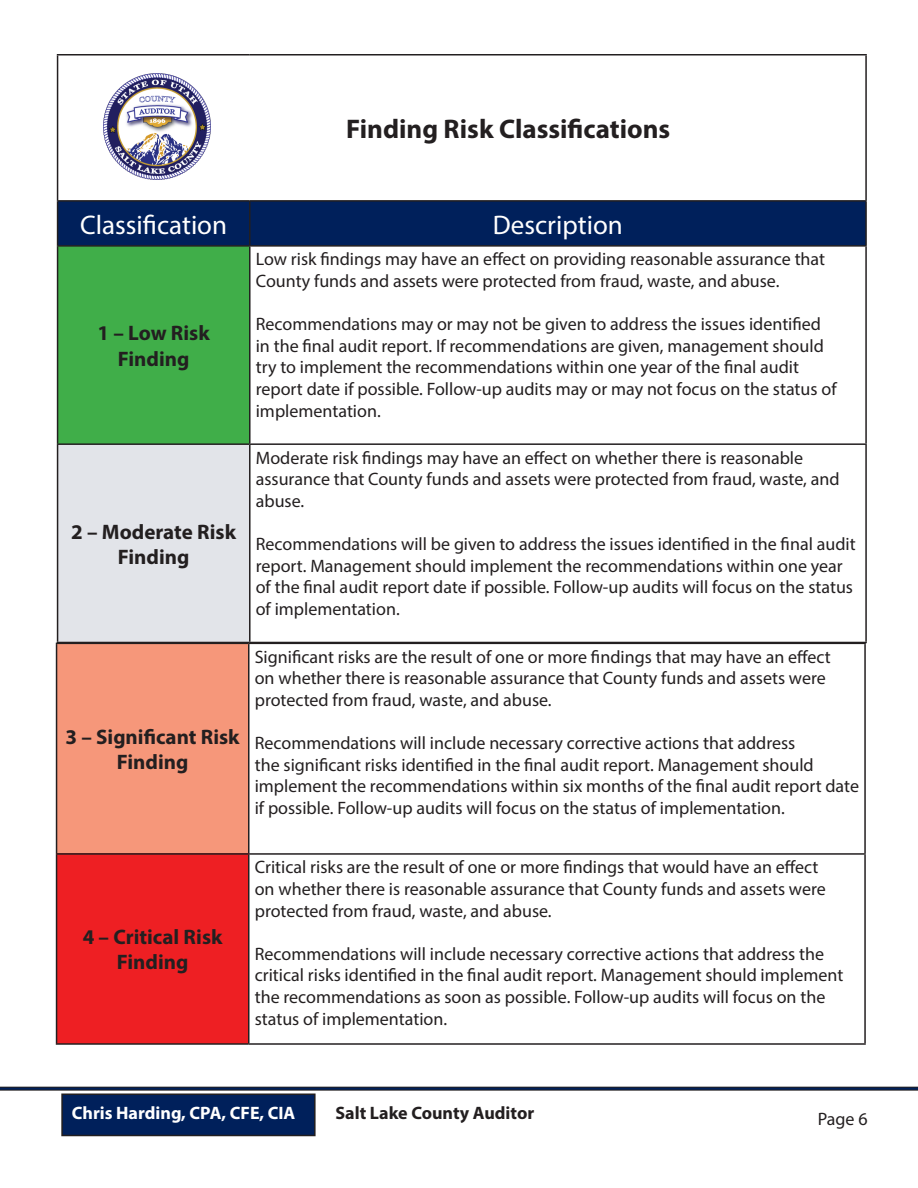
<style>
.page{position:relative;width:918px;height:1188px;background:#fff}
.page>*{position:absolute;margin:0;border:0;box-sizing:border-box;transform-origin:0 0}
.t1{font:700 27px "Myriad Pro";color:#231f20}
.t2{font:27px "Myriad Pro";color:#fff}
.t3{font:700 21px/25.2px "Myriad Pro";color:#231f20;text-align:center}
.t4{font:18px/21.6px "Myriad Pro";color:#231f20}
.t5{font:700 18px "Myriad Pro";color:#fff}
.t6{font:700 18px "Myriad Pro";color:#231f20}
</style>
<div class="page">
<div style="left:58px;top:202px;width:807px;height:43px;background:#00205b"></div>
<div style="left:58px;top:246px;width:192px;height:198px;background:#40ae49"></div>
<div style="left:58px;top:444px;width:192px;height:198px;background:#e2e4e9"></div>
<hr style="left:57px;top:54px;width:193px;height:2px;background:#231f20">
<hr style="left:57px;top:55px;width:1px;height:145px;background:#231f20">
<hr style="left:250px;top:54px;width:617px;height:2px;background:#231f20">
<hr style="left:865px;top:55px;width:2px;height:145px;background:#231f20">
<hr style="left:57px;top:200px;width:193px;height:2px;background:#231f20">
<hr style="left:57px;top:202px;width:1px;height:43px;background:#231f20">
<hr style="left:250px;top:200px;width:617px;height:2px;background:#231f20">
<hr style="left:249px;top:202px;width:2px;height:43px;background:#231f20">
<hr style="left:865px;top:202px;width:2px;height:43px;background:#231f20">
<hr style="left:57px;top:245px;width:193px;height:2px;background:#231f20">
<hr style="left:57px;top:247px;width:1px;height:196px;background:#231f20">
<hr style="left:250px;top:245px;width:617px;height:2px;background:#231f20">
<hr style="left:249px;top:247px;width:2px;height:196px;background:#231f20">
<hr style="left:865px;top:247px;width:2px;height:196px;background:#231f20">
<hr style="left:57px;top:443px;width:193px;height:2px;background:#231f20">
<hr style="left:57px;top:445px;width:1px;height:197px;background:#231f20">
<hr style="left:250px;top:443px;width:617px;height:2px;background:#231f20">
<hr style="left:249px;top:445px;width:2px;height:197px;background:#231f20">
<hr style="left:865px;top:445px;width:2px;height:197px;background:#231f20">
<hr style="left:57px;top:642px;width:193px;height:1px;background:#231f20">
<hr style="left:250px;top:642px;width:617px;height:1px;background:#231f20">
<img style="left:104px;top:73px;width:107px;height:107px">
<div style="left:62px;top:1094px;width:253px;height:42px;background:#00205b"></div>
<div style="left:61px;top:1094px;width:255px;height:42px;border:2px solid #231f20"></div>
<svg style="left:0;top:1087px;width:918px;height:4px;background:#263451"></svg>
<div style="left:57px;top:643px;width:192px;height:211px;background:#f6977a"></div>
<div style="left:57px;top:854px;width:192px;height:190px;background:#ee1f23"></div>
<hr style="left:56px;top:643px;width:193px;height:1px;background:#231f20">
<hr style="left:56px;top:644px;width:1px;height:209px;background:#231f20">
<hr style="left:249px;top:643px;width:617px;height:1px;background:#231f20">
<hr style="left:248px;top:644px;width:2px;height:209px;background:#231f20">
<hr style="left:864px;top:644px;width:2px;height:209px;background:#231f20">
<hr style="left:56px;top:853px;width:193px;height:2px;background:#231f20">
<hr style="left:56px;top:855px;width:1px;height:188px;background:#231f20">
<hr style="left:249px;top:853px;width:617px;height:2px;background:#231f20">
<hr style="left:248px;top:855px;width:2px;height:188px;background:#231f20">
<hr style="left:864px;top:855px;width:2px;height:188px;background:#231f20">
<hr style="left:56px;top:1043px;width:193px;height:2px;background:#231f20">
<hr style="left:249px;top:1043px;width:617px;height:2px;background:#231f20">
<p class="t1" style="left:346px;top:111px;width:326px">Finding Risk Classifications</p>
<p class="t2" style="left:80px;top:208px;width:148px">Classification</p>
<p class="t2" style="left:493px;top:208px;width:132px">Description</p>
<p class="t3" style="left:98px;top:320px;width:114px">1 – Low Risk<br>Finding</p>
<p class="t3" style="left:71px;top:518px;width:166px">2 – Moderate Risk<br>Finding</p>
<p class="t3" style="left:66px;top:724px;width:176px">3 – Significant Risk<br>Finding</p>
<p class="t4" style="left:256px;top:248px;width:571px">Low risk findings may have an effect on providing reasonable assurance that<br>County funds and assets were protected from fraud, waste, and abuse.</p>
<p class="t4" style="left:256px;top:313px;width:582px">Recommendations may or may not be given to address the issues identified in the final audit report. If recommendations are given, management should try to implement the recommendations within one year of the final audit report date if possible. Follow-up audits may or may not focus on the status of implementation.</p>
<p class="t4" style="left:256px;top:447px;width:585px">Moderate risk findings may have an effect on whether there is reasonable assurance that County funds and assets were protected from fraud, waste, and abuse.</p>
<p class="t4" style="left:256px;top:533px;width:601px">Recommendations will be given to address the issues identified in the final audit report. Management should implement the recommendations within one year of the final audit report date if possible. Follow-up audits will focus on the status of implementation.</p>
<p class="t4" style="left:255px;top:646px;width:578px">Significant risks are the result of one or more findings that may have an effect on whether there is reasonable assurance that County funds and assets were protected from fraud, waste, and abuse.</p>
<p class="t4" style="left:255px;top:732px;width:606px">Recommendations will include necessary corrective actions that address<br>the significant risks identified in the final audit report. Management should implement the recommendations within six months of the final audit report date if possible. Follow-up audits will focus on the status of implementation.</p>
<p class="t3" style="left:83px;top:924px;width:141px">4 – Critical Risk<br>Finding</p>
<p class="t4" style="left:255px;top:856px;width:573px">Critical risks are the result of one or more findings that would have an effect on whether there is reasonable assurance that County funds and assets were protected from fraud, waste, and abuse.</p>
<p class="t4" style="left:255px;top:943px;width:590px">Recommendations will include necessary corrective actions that address the critical risks identified in the final audit report. Management should implement the recommendations as soon as possible. Follow-up audits will focus on the status of implementation.</p>
<p class="t5" style="left:72px;top:1101px;width:225px">Chris Harding, CPA, CFE, CIA</p>
<p class="t6" style="left:335px;top:1101px;width:200px">Salt Lake County Auditor</p>
<p class="t4" style="left:818px;top:1108px;width:51px">Page 6</p>
</div>
